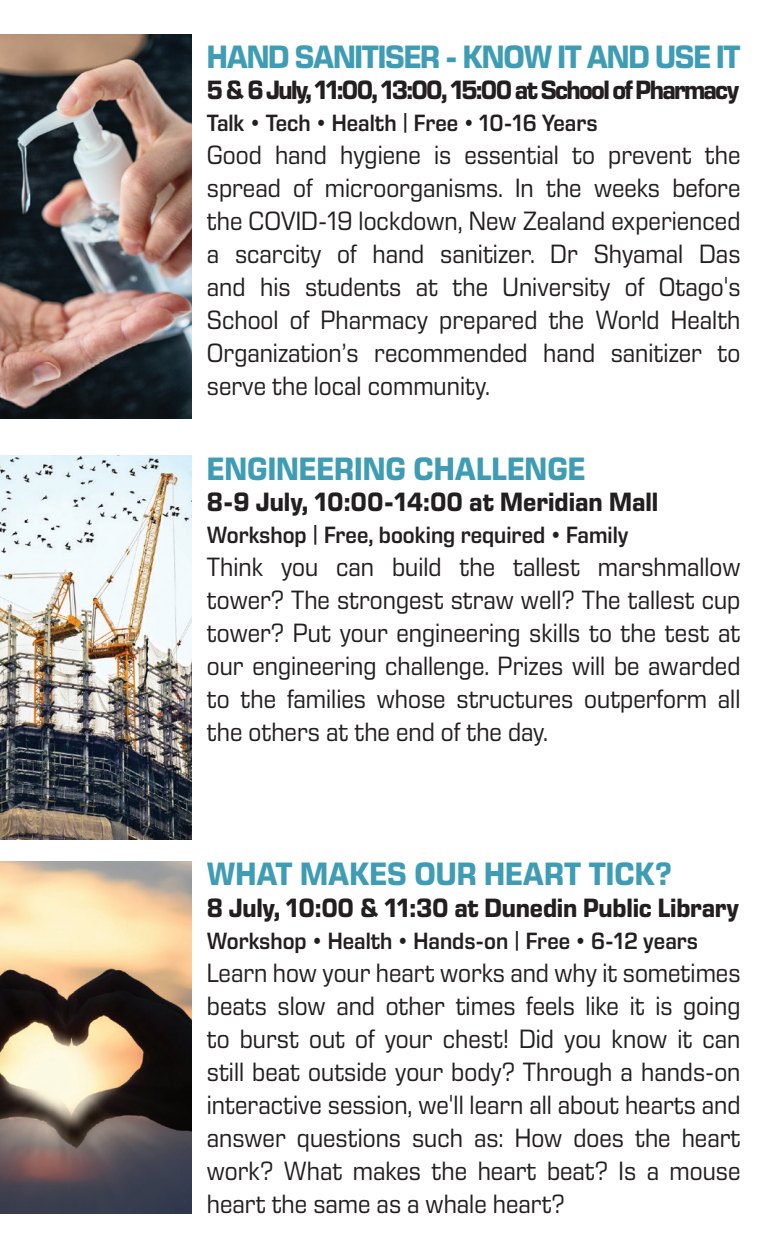
<style>
.page{position:relative;width:766px;height:1259px;background:#fff}
.page>*{position:absolute;margin:0;border:0;box-sizing:border-box;transform-origin:0 0}
.t1{font:700 33px "Eurostile Next LT Pro";color:#3e9db4;scale:.91 1}
.t2{font:700 33px "Eurostile Next LT Pro";letter-spacing:-.04em;color:#3e9db4;scale:.91 1}
.t3{font:27px/33px "Eurostile Next LT Pro";color:#231f20;text-align:justify;scale:.91 1}
.t4{font:700 27px "Eurostile Next LT Pro";letter-spacing:-.01em;color:#231f20;scale:.91 1}
.t5{font:700 27px "Eurostile Next LT Pro";letter-spacing:-.07em;color:#231f20;scale:.91 1}
.t6{font:600 24px "Eurostile Next LT Pro";color:#231f20;scale:.91 1}
</style>
<div class="page">
<img style="left:0;top:35px;width:191px;height:383px">
<img style="left:0;top:456px;width:191px;height:383px">
<img style="left:0;top:861px;width:191px;height:353px">
<p class="t2" style="left:207px;top:38px;width:587px">HAND SANITISER - KNOW IT AND USE IT</p>
<p class="t5" style="left:207px;top:75px;width:586px">5 &amp; 6 July, 11:00, 13:00, 15:00 at School of Pharmacy</p>
<p class="t6" style="left:207px;top:110px;width:431px">Talk • Tech • Health | Free • 10-16 Years</p>
<p class="t3" style="left:207px;top:139px;width:587px">Good hand hygiene is essential to prevent the spread of microorganisms. In the weeks before the COVID-19 lockdown, New Zealand experienced a scarcity of hand sanitizer. Dr Shyamal Das and his students at the University of Otago's School of Pharmacy prepared the World Health Organization’s recommended hand sanitizer to serve the local community.</p>
<p class="t1" style="left:207px;top:449px;width:417px">ENGINEERING CHALLENGE</p>
<p class="t4" style="left:207px;top:487px;width:497px">8-9 July, 10:00-14:00 at Meridian Mall</p>
<p class="t6" style="left:207px;top:522px;width:464px">Workshop | Free, booking required • Family</p>
<p class="t3" style="left:207px;top:551px;width:587px">Think you can build the tallest marshmallow tower? The strongest straw well? The tallest cup tower? Put your engineering skills to the test at our engineering challenge. Prizes will be awarded to the families whose structures outperform all the others at the end of the day.</p>
<p class="t1" style="left:207px;top:855px;width:512px">WHAT MAKES OUR HEART TICK?</p>
<p class="t4" style="left:207px;top:892px;width:586px">8 July, 10:00 &amp; 11:30 at Dunedin Public Library</p>
<p class="t6" style="left:207px;top:927px;width:541px">Workshop • Health • Hands-on | Free • 6-12 years</p>
<p class="t3" style="left:207px;top:956px;width:587px">Learn how your heart works and why it sometimes beats slow and other times feels like it is going to burst out of your chest! Did you know it can still beat outside your body? Through a hands-on interactive session, we'll learn all about hearts and answer questions such as: How does the heart work? What makes the heart beat? Is a mouse heart the same as a whale heart?</p>
</div>
